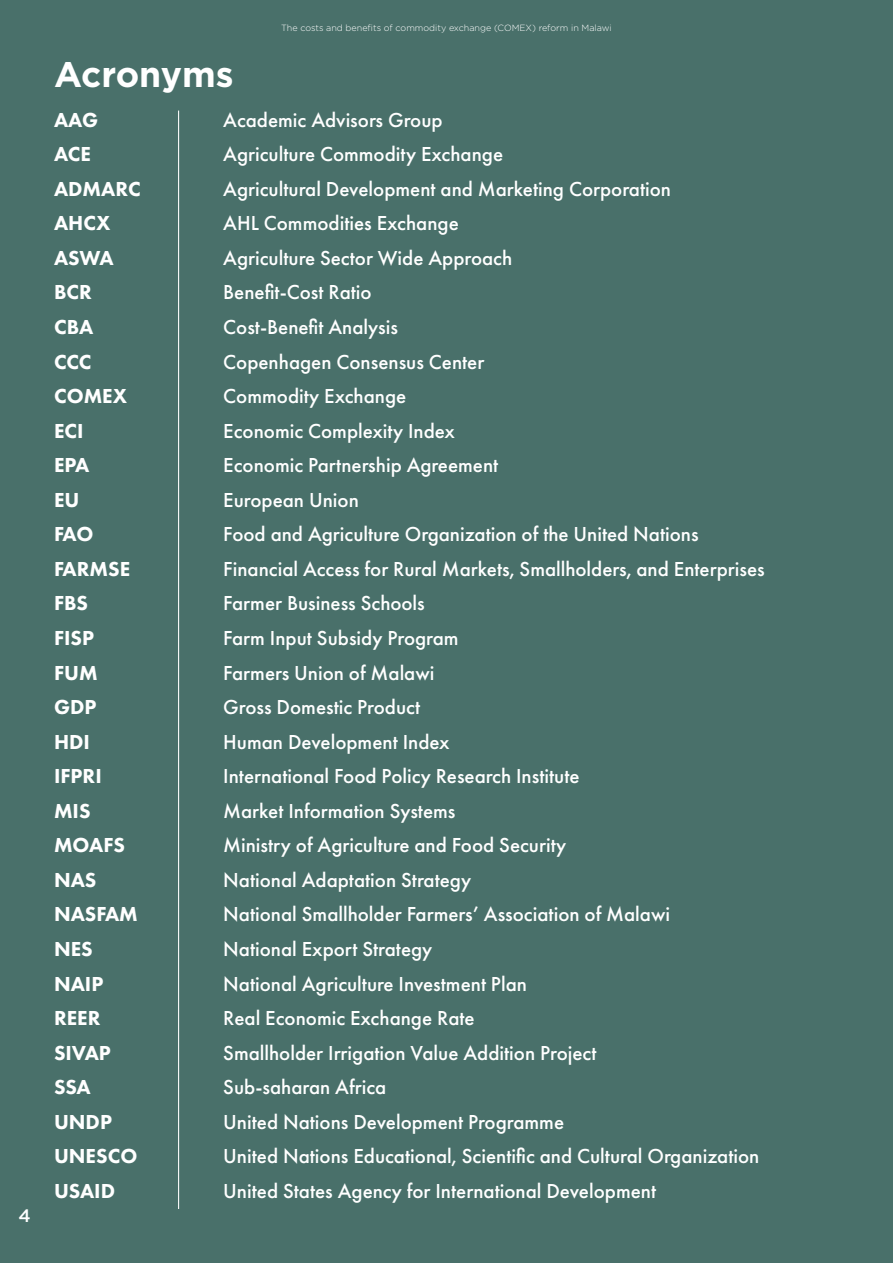
<style>
.page{position:relative;width:893px;height:1263px;background:#49706a}
.page>*{position:absolute;margin:0;border:0;box-sizing:border-box;transform-origin:0 0}
.t1{font:700 35.55px "Gotham";color:#fff}
.t2{font:500 21px/34.5px "Futura PT";color:#fff}
.t3{font:800 21px/34.5px "Futura PT";color:#fff}
.t4{font:500 18px "Gotham";color:#fff}
.t5{font:300 9px "Gotham";color:#fff}
</style>
<div class="page">
<hr style="left:178px;top:111px;width:1px;height:1098px;background:#fff">
<p class="t4" style="left:18px;top:1205px;width:14px">4</p>
<p class="t5" style="left:281px;top:22px;width:332px">The costs and benefits of commodity exchange (COMEX) reform in Malawi</p>
<h1 class="t1" style="left:54px;top:54px;width:181px">Acronyms</h1>
<p class="t3" style="left:54px;top:102px;width:88px">AAG<br>ACE<br>ADMARC<br>AHCX<br>ASWA<br>BCR<br>CBA<br>CCC<br>COMEX<br>ECI<br>EPA<br>EU<br>FAO<br>FARMSE<br>FBS<br>FISP<br>FUM<br>GDP<br>HDI<br>IFPRI<br>MIS<br>MOAFS<br>NAS<br>NASFAM<br>NES<br>NAIP<br>REER<br>SIVAP<br>SSA<br>UNDP<br>UNESCO<br>USAID</p>
<p class="t2" style="left:223px;top:102px;width:543px">Academic Advisors Group<br>Agriculture Commodity Exchange<br>Agricultural Development and Marketing Corporation<br>AHL Commodities Exchange<br>Agriculture Sector Wide Approach<br>Benefit-Cost Ratio<br>Cost-Benefit Analysis<br>Copenhagen Consensus Center<br>Commodity Exchange<br>Economic Complexity Index<br>Economic Partnership Agreement<br>European Union<br>Food and Agriculture Organization of the United Nations Financial Access for Rural Markets, Smallholders, and Enterprises Farmer Business Schools<br>Farm Input Subsidy Program<br>Farmers Union of Malawi<br>Gross Domestic Product<br>Human Development Index<br>International Food Policy Research Institute<br>Market Information Systems<br>Ministry of Agriculture and Food Security<br>National Adaptation Strategy<br>National Smallholder Farmers’ Association of Malawi<br>National Export Strategy<br>National Agriculture Investment Plan<br>Real Economic Exchange Rate<br>Smallholder Irrigation Value Addition Project<br>Sub-saharan Africa<br>United Nations Development Programme<br>United Nations Educational, Scientific and Cultural Organization United States Agency for International Development</p>
</div>
